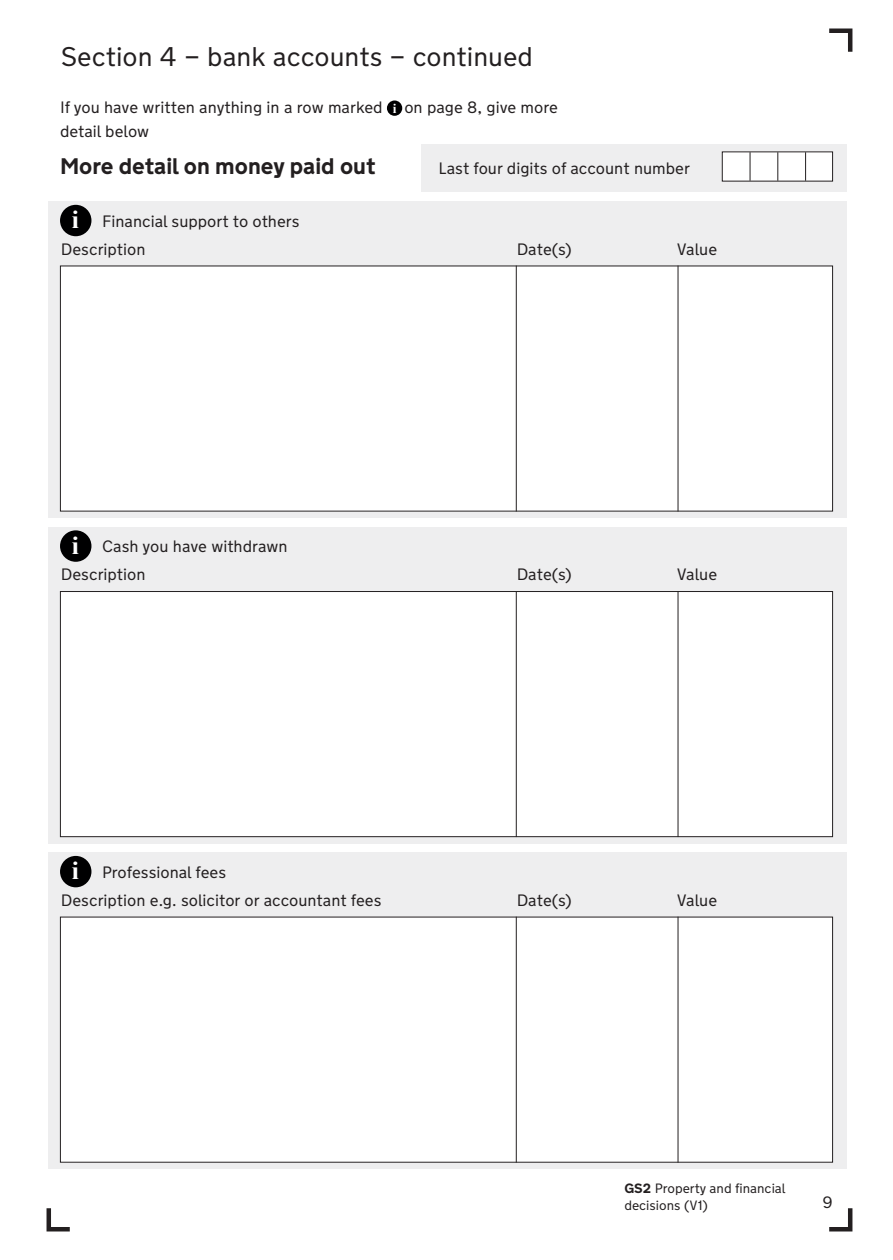
<style>
.page{position:relative;width:893px;height:1260px;background:#fff}
.page>*{position:absolute;margin:0;border:0;box-sizing:border-box;transform-origin:0 0}
.Heading_2{font:300 27px "NTA";color:#231f20}
.t1{font:700 25.5px "Times New Roman";color:#fff}
.Heading_2-2{font:700 22.5px "NTA";color:#231f20}
.t2{font:300 16.5px "NTA";color:#231f20}
.t3{font:300 13.5px/18px "NTA";color:#231f20}
.t4{font:700 13.5px "Times New Roman";color:#fff}
.s1{font-weight:700}
</style>
<div class="page">
<svg style="left:46px;top:1208px;width:24px;height:24px"></svg>
<svg style="left:829px;top:28px;width:24px;height:24px"></svg>
<svg style="left:829px;top:1208px;width:24px;height:24px"></svg>
<div style="left:421px;top:144px;width:425px;height:48px;background:#eeeeef"></div>
<div style="left:722px;top:152px;width:110px;height:29px;background:#fff"></div>
<svg style="left:749px;top:152px;width:1px;height:29px"></svg>
<svg style="left:777px;top:152px;width:1px;height:29px"></svg>
<svg style="left:805px;top:152px;width:1px;height:29px"></svg>
<div style="left:387px;top:100px;width:15px;height:16px;background:#000001;border-radius:50%"></div>
<div style="left:48px;top:202px;width:798px;height:316px;background:#eeeeef"></div>
<div style="left:60px;top:205px;width:31px;height:31px;background:#000001;border-radius:50%"></div>
<div style="left:60px;top:266px;width:772px;height:245px;background:#fff"></div>
<hr style="left:516px;top:266px;width:1px;height:246px;background:#231f20">
<hr style="left:677px;top:266px;width:1px;height:246px;background:#231f20">
<div style="left:48px;top:527px;width:798px;height:317px;background:#eeeeef"></div>
<div style="left:60px;top:530px;width:31px;height:32px;background:#000001;border-radius:50%"></div>
<div style="left:60px;top:592px;width:772px;height:245px;background:#fff"></div>
<div style="left:60px;top:591px;width:772px;height:246px;border:1px solid #231f20"></div>
<hr style="left:516px;top:591px;width:1px;height:246px;background:#231f20">
<hr style="left:677px;top:591px;width:1px;height:246px;background:#231f20">
<div style="left:48px;top:853px;width:798px;height:316px;background:#eeeeef"></div>
<div style="left:60px;top:856px;width:31px;height:31px;background:#000001;border-radius:50%"></div>
<div style="left:60px;top:917px;width:772px;height:245px;background:#fff"></div>
<hr style="left:516px;top:917px;width:1px;height:246px;background:#231f20">
<hr style="left:677px;top:917px;width:1px;height:246px;background:#231f20">
<p class="Heading_2" style="left:61px;top:41px;width:474px">Section 4 – bank accounts – continued</p>
<p class="t2" style="left:60px;top:97px;width:324px">If you have written anything in a row marked</p>
<p class="t2" style="left:404px;top:97px;width:155px">on page 8, give more</p>
<p class="t2" style="left:60px;top:121px;width:91px">detail below</p>
<p class="t4" style="left:393px;top:98px;width:5px">i</p>
<p class="Heading_2-2" style="left:60px;top:152px;width:317px">More detail on money paid out</p>
<p class="t2" style="left:438px;top:158px;width:253px">Last four digits of account number</p>
<p class="t1" style="left:72px;top:201px;width:9px">i</p>
<p class="t2" style="left:102px;top:211px;width:199px">Financial support to others</p>
<p class="t2" style="left:61px;top:239px;width:86px">Description</p>
<p class="t2" style="left:516px;top:239px;width:57px">Date(s)</p>
<p class="t2" style="left:677px;top:239px;width:42px">Value</p>
<p class="t1" style="left:72px;top:527px;width:9px">i</p>
<p class="t2" style="left:102px;top:536px;width:187px">Cash you have withdrawn</p>
<p class="t2" style="left:61px;top:565px;width:86px">Description</p>
<p class="t2" style="left:516px;top:565px;width:57px">Date(s)</p>
<p class="t2" style="left:677px;top:565px;width:42px">Value</p>
<p class="t1" style="left:72px;top:852px;width:9px">i</p>
<p class="t2" style="left:102px;top:862px;width:125px">Professional fees</p>
<p class="t2" style="left:61px;top:890px;width:322px">Description e.g. solicitor or accountant fees</p>
<p class="t2" style="left:516px;top:890px;width:57px">Date(s)</p>
<p class="t2" style="left:677px;top:890px;width:42px">Value</p>
<p class="t3" style="left:624px;top:1179px;width:163px"><span class="s1">GS2</span> Property and financial decisions (V1)</p>
<p class="t2" style="left:822px;top:1192px;width:12px">9</p>
</div>
